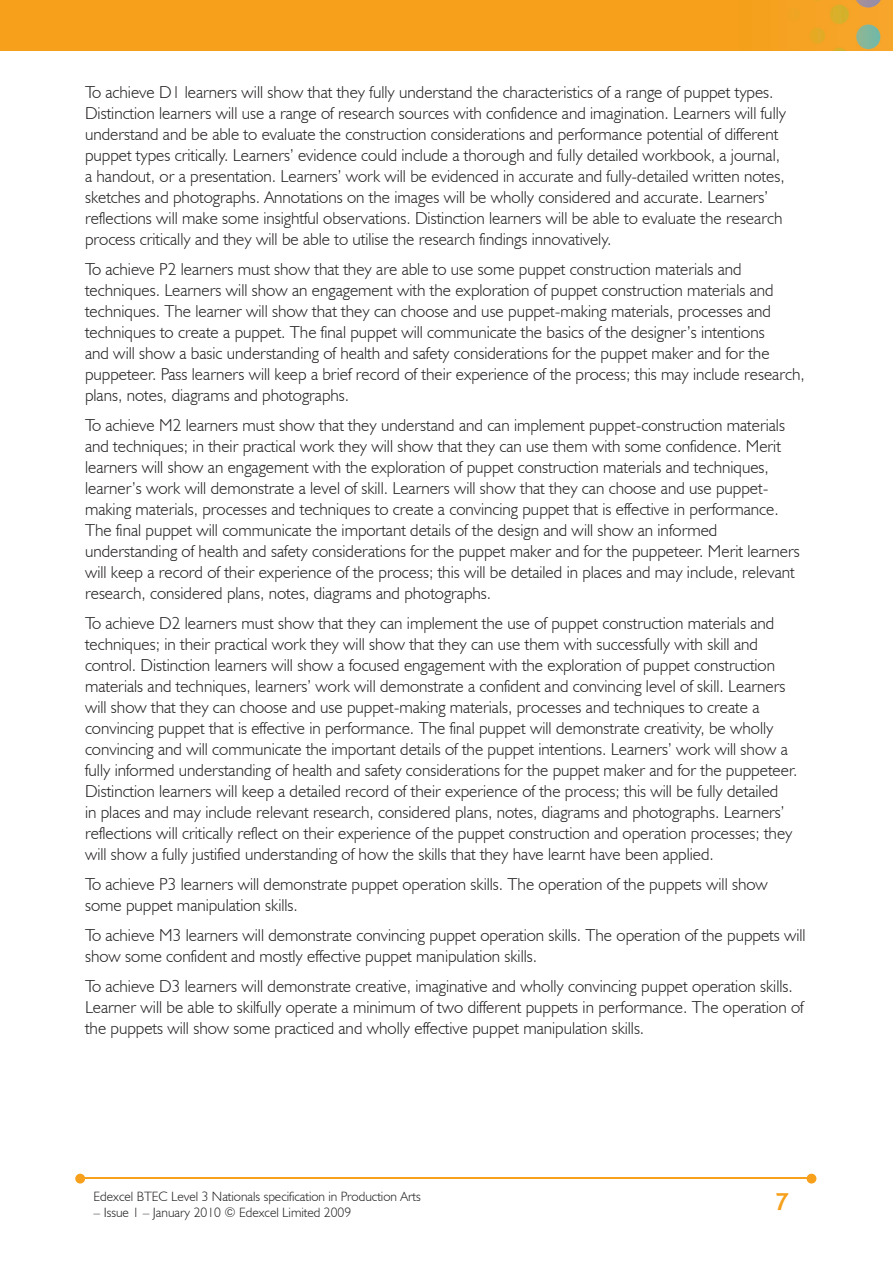
<style>
.page{position:relative;width:893px;height:1263px;background:#fff}
.page>*{position:absolute;margin:0;border:0;box-sizing:border-box;transform-origin:0 0}
.t1{font:700 25.5px "Bliss";color:#f6a01b}
.t2{font:300 17.25px/21px "Humanist 521 BT";color:#231f20}
.t3{font:300 13.5px "Humanist 521 BT";color:#231f20}
</style>
<div class="page">
<img style="left:0;top:0;width:893px;height:51px">
<hr style="left:82px;top:1178px;width:728px;height:1px;background:#f6a01b">
<svg style="left:807px;top:1174px;width:9px;height:9px"></svg>
<svg style="left:75px;top:1174px;width:10px;height:9px"></svg>
<p class="t2" style="left:85px;top:81px;width:702px">To achieve D1 learners will show that they fully understand the characteristics of a range of puppet types.<br>Distinction learners will use a range of research sources with confidence and imagination. Learners will fully understand and be able to evaluate the construction considerations and performance potential of different puppet types critically. Learners’ evidence could include a thorough and fully detailed workbook, a journal, a handout, or a presentation. Learners’ work will be evidenced in accurate and fully-detailed written notes, sketches and photographs. Annotations on the images will be wholly considered and accurate. Learners’ reflections will make some insightful observations. Distinction learners will be able to evaluate the research process critically and they will be able to utilise the research findings innovatively.</p>
<p class="t2" style="left:85px;top:258px;width:721px">To achieve P2 learners must show that they are able to use some puppet construction materials and techniques. Learners will show an engagement with the exploration of puppet construction materials and techniques. The learner will show that they can choose and use puppet-making materials, processes and techniques to create a puppet. The final puppet will communicate the basics of the designer’s intentions<br>and will show a basic understanding of health and safety considerations for the puppet maker and for the puppeteer. Pass learners will keep a brief record of their experience of the process; this may include research, plans, notes, diagrams and photographs.</p>
<p class="t2" style="left:85px;top:414px;width:716px">To achieve M2 learners must show that they understand and can implement puppet-construction materials and techniques; in their practical work they will show that they can use them with some confidence. Merit learners will show an engagement with the exploration of puppet construction materials and techniques, learner’s work will demonstrate a level of skill. Learners will show that they can choose and use puppet&shy;making materials, processes and techniques to create a convincing puppet that is effective in performance.<br>The final puppet will communicate the important details of the design and will show an informed understanding of health and safety considerations for the puppet maker and for the puppeteer. Merit learners will keep a record of their experience of the process; this will be detailed in places and may include, relevant research, considered plans, notes, diagrams and photographs.</p>
<p class="t2" style="left:85px;top:612px;width:714px">To achieve D2 learners must show that they can implement the use of puppet construction materials and techniques; in their practical work they will show that they can use them with successfully with skill and control. Distinction learners will show a focused engagement with the exploration of puppet construction materials and techniques, learners’ work will demonstrate a confident and convincing level of skill. Learners will show that they can choose and use puppet-making materials, processes and techniques to create a convincing puppet that is effective in performance. The final puppet will demonstrate creativity, be wholly convincing and will communicate the important details of the puppet intentions. Learners’ work will show a fully informed understanding of health and safety considerations for the puppet maker and for the puppeteer.<br>Distinction learners will keep a detailed record of their experience of the process; this will be fully detailed<br>in places and may include relevant research, considered plans, notes, diagrams and photographs. Learners’ reflections will critically reflect on their experience of the puppet construction and operation processes; they will show a fully justified understanding of how the skills that they have learnt have been applied.</p>
<p class="t2" style="left:85px;top:873px;width:684px">To achieve P3 learners will demonstrate puppet operation skills. The operation of the puppets will show some puppet manipulation skills.</p>
<p class="t2" style="left:85px;top:924px;width:722px">To achieve M3 learners will demonstrate convincing puppet operation skills. The operation of the puppets will show some confident and mostly effective puppet manipulation skills.</p>
<p class="t2" style="left:85px;top:975px;width:720px">To achieve D3 learners will demonstrate creative, imaginative and wholly convincing puppet operation skills.<br>Learner will be able to skilfully operate a minimum of two different puppets in performance. The operation of the puppets will show some practiced and wholly effective puppet manipulation skills.</p>
<p class="t3" style="left:94px;top:1188px;width:329px">Edexcel BTEC Level 3 Nationals specification in Production Arts</p>
<p class="t3" style="left:94px;top:1204px;width:259px">– Issue 1 – January 2010 © Edexcel Limited 2009</p>
<h1 class="t1" style="left:775px;top:1189px;width:15px">7</h1>
</div>
